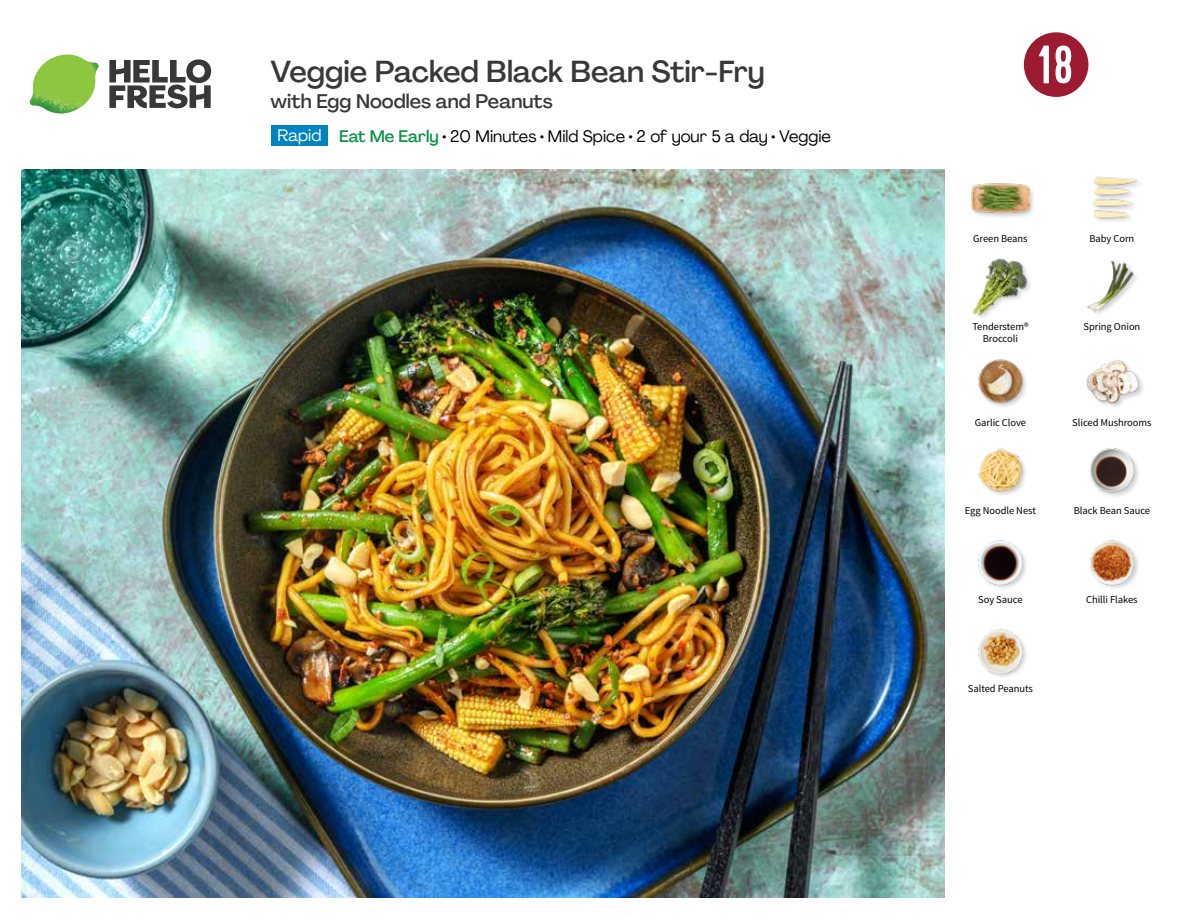
<style>
.page{position:relative;width:1188px;height:918px;background:#fff}
.page>*{position:absolute;margin:0;border:0;box-sizing:border-box;transform-origin:0 0}
.t1{font:54px "Kapra";color:#fff}
.t2{font:500 30px "Agrandir";letter-spacing:-.005em;color:#383839}
.t3{font:500 19.5px "Agrandir";color:#383839}
.t4{font:16.5px "Agrandir";color:#000}
.t5{font:10.5px "Source Sans Pro";letter-spacing:-.005em;color:#000}
.s1{color:#fff}
.s2{font-weight:500;color:#0b9446}
</style>
<div class="page">
<svg style="left:109px;top:59px;width:102px;height:49px"></svg>
<img style="left:30px;top:55px;width:69px;height:59px">
<img style="left:21px;top:170px;width:924px;height:728px">
<div style="left:271px;top:126px;width:56px;height:20px;background:#0083be"></div>
<img style="left:978px;top:540px;width:48px;height:48px">
<img style="left:978px;top:629px;width:48px;height:48px">
<img style="left:1090px;top:540px;width:48px;height:48px">
<img style="left:978px;top:359px;width:48px;height:48px">
<img style="left:978px;top:448px;width:48px;height:47px">
<img style="left:1089px;top:448px;width:50px;height:49px">
<div style="left:1086px;top:359px;width:60px;height:51px;background:#000;opacity:.2"></div>
<img style="left:1086px;top:359px;width:55px;height:51px">
<div style="left:970px;top:182px;width:66px;height:38px;background:#000;opacity:.2"></div>
<img style="left:972px;top:182px;width:57px;height:38px">
<img style="left:973px;top:258px;width:56px;height:57px">
<img style="left:1087px;top:260px;width:50px;height:54px">
<img style="left:1093px;top:176px;width:46px;height:45px">
<svg style="left:1023px;top:32px;width:66px;height:65px"></svg>
<h2 class="t2" style="left:271px;top:53px;width:496px">Veggie Packed Black Bean Stir-Fry</h2>
<h3 class="t3" style="left:271px;top:89px;width:284px">with Egg Noodles and Peanuts</h3>
<h3 class="t4" style="left:277px;top:126px;width:555px"><span class="s1">Rapid</span> <span class="s2">Eat Me Early</span> • 20 Minutes • Mild Spice • 2 of your 5 a day • Veggie</h3>
<h1 class="t1" style="left:1038px;top:34px;width:36px">18</h1>
<p class="t5" style="left:973px;top:232px;width:56px">Green Beans</p>
<p class="t5" style="left:1089px;top:232px;width:46px">Baby Corn</p>
<p class="t5" style="left:972px;top:320px;width:58px">Tenderstem®</p>
<p class="t5" style="left:1083px;top:320px;width:58px">Spring Onion</p>
<p class="t5" style="left:983px;top:332px;width:37px">Broccoli</p>
<p class="t5" style="left:975px;top:416px;width:53px">Garlic Clove</p>
<p class="t5" style="left:1072px;top:416px;width:81px">Sliced Mushrooms</p>
<p class="t5" style="left:965px;top:504px;width:73px">Egg Noodle Nest</p>
<p class="t5" style="left:1074px;top:504px;width:78px">Black Bean Sauce</p>
<p class="t5" style="left:978px;top:593px;width:46px">Soy Sauce</p>
<p class="t5" style="left:1086px;top:593px;width:53px">Chilli Flakes</p>
<p class="t5" style="left:968px;top:682px;width:67px">Salted Peanuts</p>
</div>
